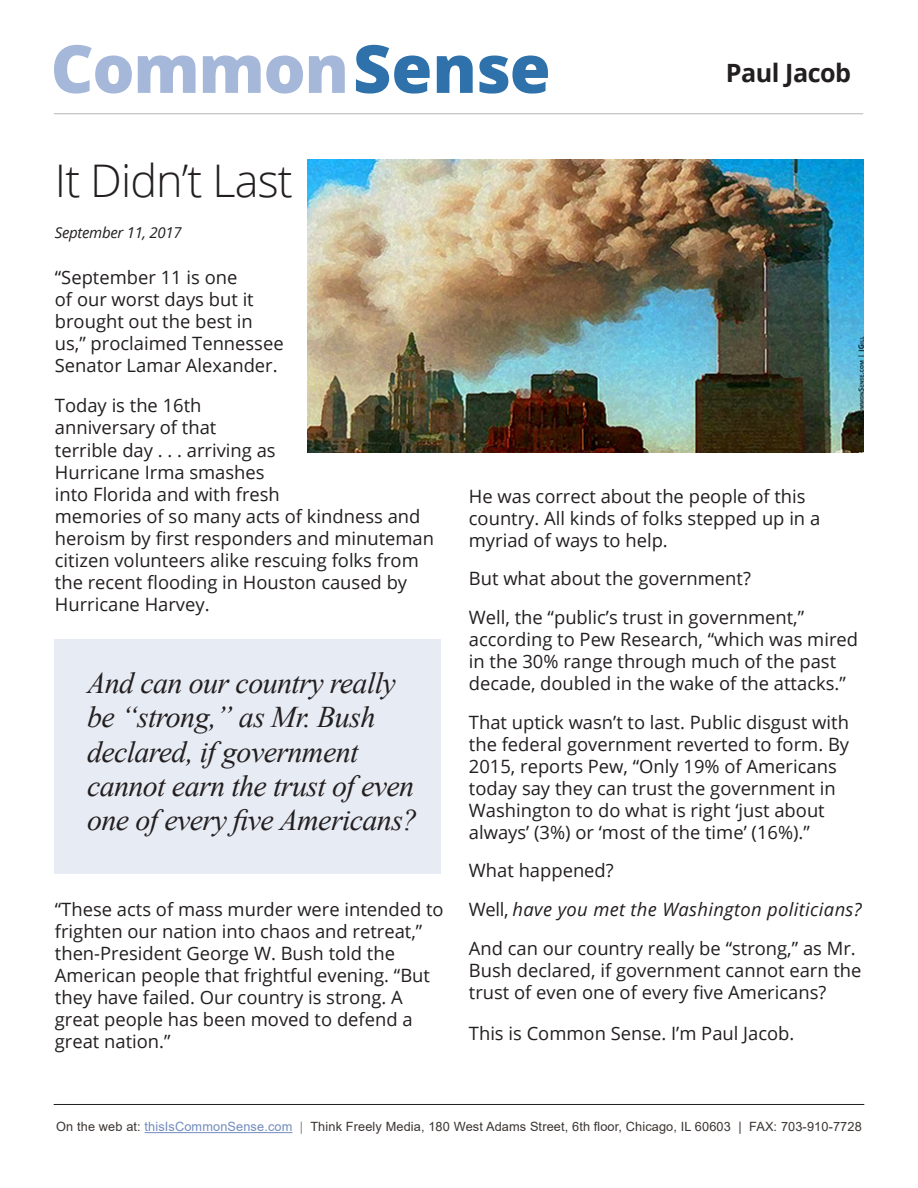
<style>
.page{position:relative;width:918px;height:1188px;background:#fff}
.page>*{position:absolute;margin:0;border:0;box-sizing:border-box;transform-origin:0 0}
.t1{font:800 66.45px "Open Sans";letter-spacing:-.02em;color:#a6b8d9}
.t2{font:300 45px "Open Sans";letter-spacing:-.02em;color:#231f20}
.t3{font:italic 30px/34.2px "Times New Roman";letter-spacing:-.02em;color:#231f20}
.t4{font:700 25.2px "Open Sans";letter-spacing:-.02em;color:#231f20}
.t5{font:18.3px/22px "Open Sans";color:#231f20}
.t6{font:italic 18.3px "Open Sans";letter-spacing:.02em;color:#231f20}
.t7{font:italic 15px "Open Sans";letter-spacing:-.02em;color:#231f20}
.t8{font:12.75px "Arial";letter-spacing:.01em;color:#3b3532}
.s1{color:#2f71ab}
.s2{font-style:normal}
.s3{color:#738cbd}
.s4{color:#808285}
</style>
<div class="page">
<hr style="left:145px;top:1132px;width:148px;height:1px;background:#738cbd">
<img style="left:308px;top:159px;width:555px;height:293px">
<hr style="left:54px;top:1104px;width:810px;height:1px;background:#231f20">
<hr style="left:54px;top:114px;width:809px;height:1px;background:#b6b6b4">
<div style="left:54px;top:639px;width:387px;height:235px;background:#e7ebf4"></div>
<p class="t1" style="left:51px;top:18px;width:502px">Common<span class="s1">Sense</span></p>
<p class="t4" style="left:726px;top:55px;width:127px">Paul Jacob</p>
<p class="t2" style="left:55px;top:150px;width:239px">It Didn’t Last</p>
<p class="t7" style="left:55px;top:222px;width:128px">September 11, 2017</p>
<p class="t5" style="left:55px;top:266px;width:230px">“September 11 is one<br>of our worst days but it brought out the best in us,” proclaimed Tennessee<br>Senator Lamar Alexander.</p>
<p class="t5" style="left:55px;top:394px;width:381px">Today is the 16th<br>anniversary of that<br>terrible day . . . arriving as<br>Hurricane Irma smashes<br>into Florida and with fresh<br>memories of so many acts of kindness and heroism by first responders and minuteman citizen volunteers alike rescuing folks from the recent flooding in Houston caused by<br>Hurricane Harvey.</p>
<p class="t3" style="left:87px;top:665px;width:332px">And can our country really be “strong,” as Mr. Bush declared, if government cannot earn the trust of even one of every five Americans?</p>
<p class="t5" style="left:55px;top:897px;width:390px">“These acts of mass murder were intended to frighten our nation into chaos and retreat,” then-President George W. Bush told the American people that frightful evening. “But they have failed. Our country is strong. A great people has been moved to defend a great nation.”</p>
<p class="t5" style="left:469px;top:485px;width:353px">He was correct about the people of this country. All kinds of folks stepped up in a myriad of ways to help.</p>
<p class="t5" style="left:469px;top:567px;width:284px">But what about the government?</p>
<p class="t5" style="left:469px;top:606px;width:391px">Well, the “public’s trust in government,” according to Pew Research, “which was mired in the 30% range through much of the past decade, doubled in the wake of the attacks.”</p>
<p class="t5" style="left:469px;top:711px;width:382px">That uptick wasn’t to last. Public disgust with the federal government reverted to form. By 2015, reports Pew, “Only 19% of Americans today say they can trust the government in Washington to do what is right ‘just about always’ (3%) or ‘most of the time’ (16%).”</p>
<p class="t5" style="left:469px;top:859px;width:146px">What happened?</p>
<p class="t6" style="left:469px;top:897px;width:394px"><span class="s2">Well,</span> have you met the Washington politicians?</p>
<p class="t5" style="left:469px;top:936px;width:394px">And can our country really be “strong,” as Mr.<br>Bush declared, if government cannot earn the trust of even one of every five Americans?</p>
<p class="t5" style="left:469px;top:1022px;width:327px">This is Common Sense. I’m Paul Jacob.</p>
<p class="t8" style="left:56px;top:1118px;width:807px">On the web at: <span class="s3">thisIsCommonSense.com</span> <span class="s4">|</span> Think Freely Media, 180 West Adams Street, 6th floor, Chicago, IL 60603 | FAX: 703-910-7728</p>
</div>
